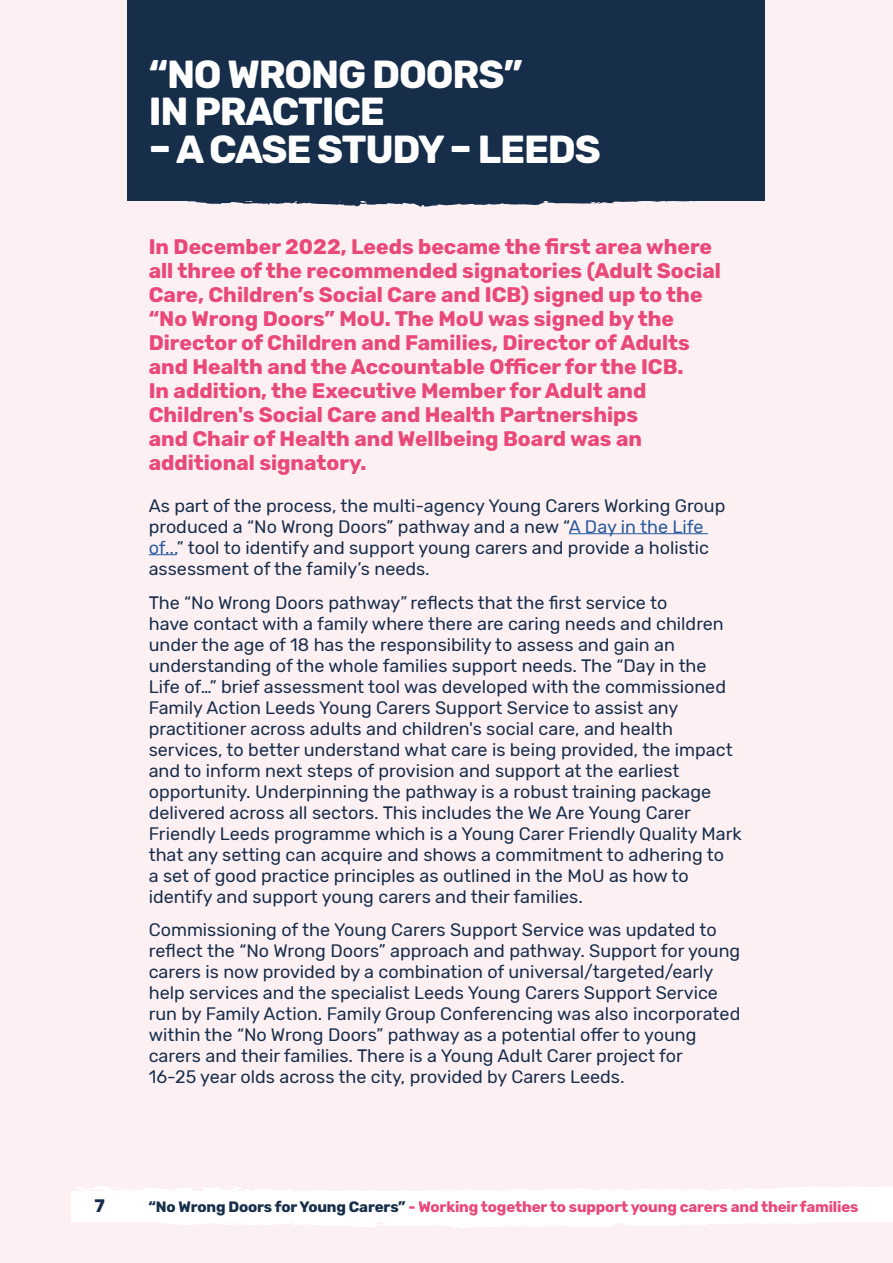
<style>
.page{position:relative;width:893px;height:1263px;background:#fdf0f3}
.page>*{position:absolute;margin:0;border:0;box-sizing:border-box;transform-origin:0 0}
.H1_Main_Heading__White{font:700 39px/37.5px "Rubik";letter-spacing:-.03em;color:#fff}
.Intro_Paragraph__Pink{font:700 21px/24px "Rubik";color:#e94878}
.Body_Copy__White{font:18px/21px "Rubik";color:#172e4b}
.t1{font:700 18px "Rubik";color:#172e4b}
.t2{font:700 15px "Rubik";letter-spacing:-.01em;color:#e94878}
.s1{color:#275b9b}
.s2{color:#172e4b}
</style>
<div class="page">
<div style="left:127px;top:0;width:638px;height:201px;background:#172e4b"></div>
<svg style="left:187px;top:201px;width:508px;height:6px"></svg>
<hr style="left:569px;top:533px;width:139px;height:1px;background:#275b9b">
<svg style="left:149px;top:554px;width:28px;height:1px"></svg>
<div style="left:71px;top:1191px;width:822px;height:30px;background:#fff"></div>
<svg style="left:74px;top:1221px;width:819px;height:7px"></svg>
<svg style="left:77px;top:1186px;width:816px;height:5px"></svg>
<h1 class="H1_Main_Heading__White" style="left:149px;top:56px;width:375px">“NO WRONG DOORS”<br>IN PRACTICE</h1>
<h1 class="H1_Main_Heading__White" style="left:149px;top:131px;width:453px">– A CASE STUDY – LEEDS</h1>
<p class="Intro_Paragraph__Pink" style="left:149px;top:235px;width:574px">In December 2022, Leeds became the first area where all three of the recommended signatories (Adult Social Care, Children’s Social Care and ICB) signed up to the “No Wrong Doors” MoU. The MoU was signed by the Director of Children and Families, Director of Adults and Health and the Accountable Officer for the ICB.<br>In addition, the Executive Member for Adult and Children's Social Care and Health Partnerships<br>and Chair of Health and Wellbeing Board was an additional signatory.</p>
<p class="Body_Copy__White" style="left:149px;top:495px;width:578px">As part of the process, the multi-agency Young Carers Working Group produced a “No Wrong Doors” pathway and a new “<span class="s1">A Day in the Life of...</span>” tool to identify and support young carers and provide a holistic assessment of the family’s needs.</p>
<p class="Body_Copy__White" style="left:149px;top:592px;width:594px">The “No Wrong Doors pathway” reflects that the first service to<br>have contact with a family where there are caring needs and children under the age of 18 has the responsibility to assess and gain an understanding of the whole families support needs. The “Day in the Life of…” brief assessment tool was developed with the commissioned Family Action Leeds Young Carers Support Service to assist any practitioner across adults and children's social care, and health services, to better understand what care is being provided, the impact and to inform next steps of provision and support at the earliest opportunity. Underpinning the pathway is a robust training package delivered across all sectors. This includes the We Are Young Carer Friendly Leeds programme which is a Young Carer Friendly Quality Mark that any setting can acquire and shows a commitment to adhering to<br>a set of good practice principles as outlined in the MoU as how to identify and support young carers and their families.</p>
<p class="Body_Copy__White" style="left:149px;top:920px;width:593px">Commissioning of the Young Carers Support Service was updated to reflect the “No Wrong Doors” approach and pathway. Support for young carers is now provided by a combination of universal/targeted/early help services and the specialist Leeds Young Carers Support Service run by Family Action. Family Group Conferencing was also incorporated within the “No Wrong Doors” pathway as a potential offer to young carers and their families. There is a Young Adult Carer project for<br>16-25 year olds across the city, provided by Carers Leeds.</p>
<p class="t1" style="left:95px;top:1195px;width:12px">7</p>
<p class="t2" style="left:149px;top:1198px;width:711px"><span class="s2">“No Wrong Doors for Young Carers”</span> - Working together to support young carers and their families</p>
</div>
